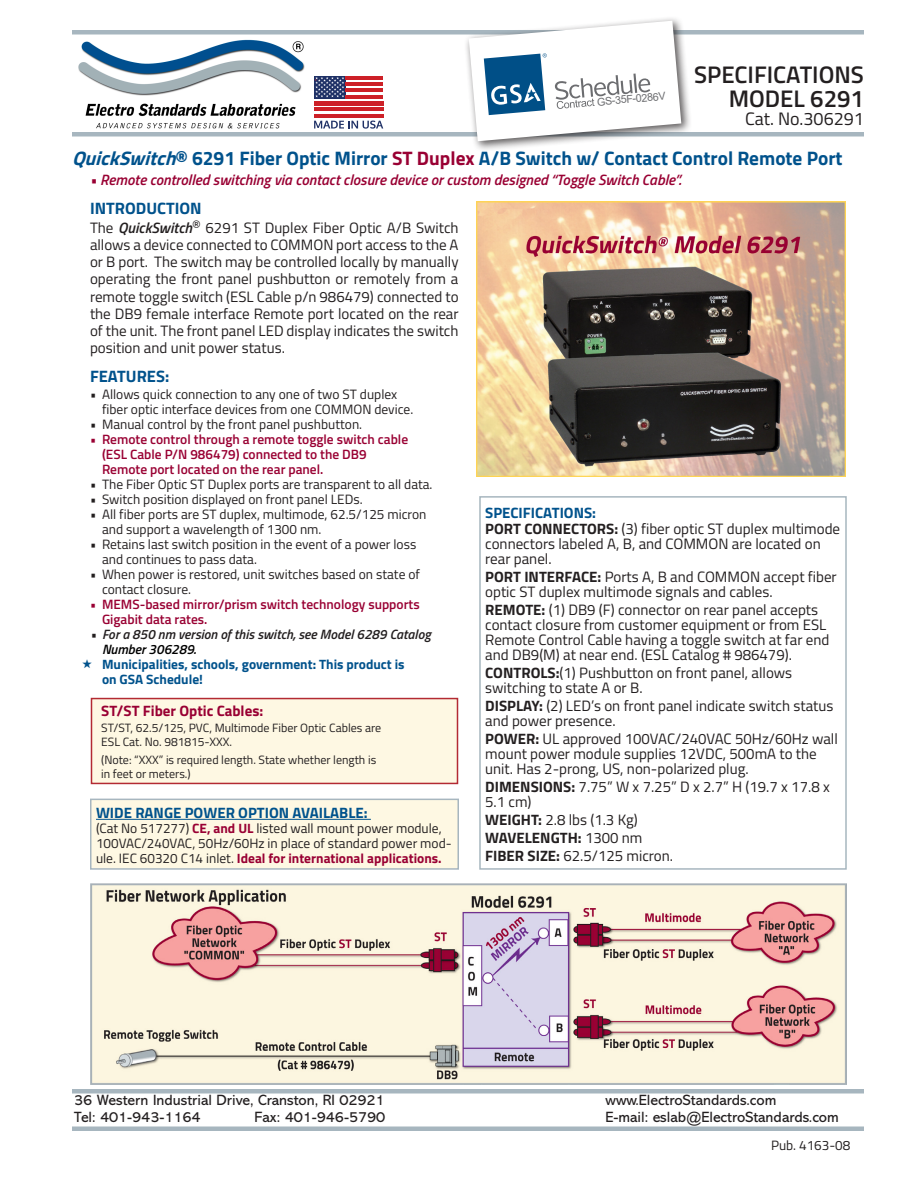
<style>
.page{position:relative;width:918px;height:1188px;background:#fff}
.page>*{position:absolute;margin:0;border:0;box-sizing:border-box;transform-origin:0 0}
.t1{font:600 24px "Titillium Web";color:#231f20}
.t2{font:700 19.5px "Titillium Web";color:#00528c}
.t3{font:18px "Titillium Web";color:#231f20}
.Body_Text_rj_blue_header{font:700 16.5px "Titillium Web";color:#00528c}
.insert_specs{font:15px/15px "Titillium Web";color:#231f20}
.Body_Text_rj{font:15px/17.2px "Titillium Web";color:#231f20;text-align:justify}
.t4{font:15px "Abadi MT Pro";color:#231f20}
.t5{font:italic 600 15px "Titillium Web";color:#903}
.paragraph_header{font:700 15px "Titillium Web";color:#00528c}
.Paragraph_Header_red{font:700 15px "Titillium Web";color:#903}
.insert_specs-2{font:700 15px "Titillium Web";color:#231f20}
.t6{font:13.5px/15px "Titillium Web";color:#231f20}
.t7{font:600 13.5px/15px "Titillium Web";color:#903}
.t8{font:italic 600 13.5px/15px "Titillium Web";color:#231f20}
.t9{font:700 13.5px/15.8px "Titillium Web";color:#00528c}
.insert_specs-3{font:12px/14.2px "Titillium Web";color:#231f20}
.t10{font:10.8px "Arial";color:#6c6d70}
.s1{font-style:italic}
.s2{color:#903}
.s3{font-weight:600;font-style:italic}
.s4{color:#000}
.s5{font-weight:700;color:#903}
.s6{font-weight:700}
.s7{font-weight:400}
</style>
<div class="page">
<div style="left:479px;top:496px;width:368px;height:374px;border:2px solid #a7b6bf"></div>
<div style="left:92px;top:699px;width:366px;height:84px;background:#fef8e3"></div>
<div style="left:91px;top:698px;width:367px;height:86px;border:2px solid #b32a33"></div>
<div style="left:91px;top:799px;width:367px;height:70px;background:#fef8e3"></div>
<hr style="left:96px;top:819px;width:275px;height:1px;background:#00528c">
<div style="left:90px;top:799px;width:369px;height:71px;border:2px solid #a7b6bf"></div>
<img style="left:477px;top:201px;width:369px;height:275px">
<img style="left:78px;top:39px;width:227px;height:90px">
<hr style="left:72px;top:30px;width:792px;height:4px;background:#a7b6bf">
<hr style="left:72px;top:132px;width:792px;height:4px;background:#a7b6bf">
<div style="left:72px;top:1126px;width:792px;height:5px;background:#a7b6bf"></div>
<div style="left:72px;top:1089px;width:792px;height:5px;background:#a7b6bf"></div>
<img style="left:90px;top:884px;width:757px;height:200px">
<div style="left:464px;top:16px;width:228px;height:136px;background:#231f20;opacity:.75"></div>
<svg style="left:469px;top:21px;width:212px;height:120px"></svg>
<svg style="left:314px;top:79px;width:69px;height:29px"></svg>
<div style="left:314px;top:76px;width:31px;height:22px;background:#1f3166"></div>
<svg style="left:315px;top:77px;width:29px;height:20px"></svg>
<hr style="left:345px;top:76px;width:38px;height:3px;background:#cd2027">
<hr style="left:345px;top:82px;width:38px;height:3px;background:#cd2027">
<hr style="left:345px;top:89px;width:38px;height:3px;background:#cd2027">
<hr style="left:345px;top:95px;width:38px;height:3px;background:#cd2027">
<div style="left:314px;top:101px;width:69px;height:5px;background:#cd2027"></div>
<hr style="left:314px;top:108px;width:69px;height:3px;background:#cd2027">
<hr style="left:314px;top:114px;width:69px;height:3px;background:#cd2027">
<svg style="left:314px;top:121px;width:69px;height:8px"></svg>
<p class="t10" style="left:596px;top:94px;width:70px;rotate:-5deg">GS-35F-0286V</p>
<p class="t1" style="left:694px;top:57px;width:171px">SPECIFICATIONS</p>
<p class="t1" style="left:729px;top:81px;width:137px">MODEL 6291</p>
<p class="t3" style="left:745px;top:106px;width:120px">Cat. No.306291</p>
<p class="t2" style="left:72px;top:143px;width:772px"><span class="s1">QuickSwitch</span>® 6291 Fiber Optic Mirror <span class="s2">ST Duplex</span> A/B Switch w/ Contact Control Remote Port</p>
<p class="Body_Text_rj_blue_header" style="left:90px;top:196px;width:113px">INTRODUCTION</p>
<p class="Body_Text_rj" style="left:90px;top:218px;width:370px">The <span class="s3">QuickSwitch</span><sup>®</sup> 6291 ST Duplex Fiber Optic A/B Switch allows a device connected to COMMON port access to the A or B port. The switch may be controlled locally by manually operating the front panel pushbutton or remotely from a remote toggle switch (ESL Cable p/n 986479) connected to the DB9 female interface Remote port located on the rear of the unit. The front panel LED display indicates the switch position and unit power status.</p>
<p class="t5" style="left:90px;top:168px;width:593px">• Remote controlled switching via contact closure device or custom designed “Toggle Switch Cable”.</p>
<p class="Body_Text_rj_blue_header" style="left:90px;top:364px;width:81px">FEATURES:</p>
<p class="t6" style="left:102px;top:386px;width:313px;text-indent:-12px">• Allows quick connection to any one of two ST duplex fiber optic interface devices from one COMMON device.</p>
<p class="t6" style="left:90px;top:416px;width:274px">• Manual control by the front panel pushbutton.</p>
<p class="t7" style="left:102px;top:431px;width:308px;text-indent:-12px">• Remote control through a remote toggle switch cable (ESL Cable P/N 986479) connected to the DB9<br>Remote port located on the rear panel.</p>
<p class="t6" style="left:90px;top:476px;width:344px">• The Fiber Optic ST Duplex ports are transparent to all data.</p>
<p class="t6" style="left:90px;top:491px;width:274px">• Switch position displayed on front panel LEDs.</p>
<p class="t6" style="left:102px;top:506px;width:326px;text-indent:-12px">• All fiber ports are ST duplex, multimode, 62.5/125 micron and support a wavelength of 1300 nm.</p>
<p class="t6" style="left:102px;top:536px;width:316px;text-indent:-12px">• Retains last switch position in the event of a power loss and continues to pass data.</p>
<p class="t6" style="left:102px;top:566px;width:320px;text-indent:-12px">• When power is restored, unit switches based on state of contact closure.</p>
<p class="t7" style="left:102px;top:596px;width:319px;text-indent:-12px">• MEMS-based mirror/prism switch technology supports<br>Gigabit data rates.</p>
<p class="t8" style="left:102px;top:626px;width:330px;text-indent:-12px">• For a 850 nm version of this switch, see Model 6289 Catalog<br><span class="s4">Number 306289.</span></p>
<p class="t9" style="left:102px;top:655px;width:304px">Municipalities, schools, government: This product is on GSA Schedule!</p>
<p class="Paragraph_Header_red" style="left:101px;top:700px;width:164px">ST/ST Fiber Optic Cables:</p>
<p class="insert_specs-3" style="left:101px;top:720px;width:281px">ST/ST, 62.5/125, PVC, Multimode Fiber Optic Cables are<br>ESL Cat. No. 981815-XXX.</p>
<p class="insert_specs-3" style="left:101px;top:752px;width:277px">(Note: “XXX” is required length. State whether length is in feet or meters.)</p>
<p class="paragraph_header" style="left:96px;top:801px;width:273px">WIDE RANGE POWER OPTION AVAILABLE:</p>
<p class="t6" style="left:96px;top:820px;width:357px">(Cat No 517277) <span class="s5">CE, and UL</span> listed wall mount power module,<br>100VAC/240VAC, 50Hz/60Hz in place of standard power mod&shy;ule. IEC 60320 C14 inlet. <span class="s5">Ideal for international applications.</span></p>
<p class="paragraph_header" style="left:485px;top:501px;width:112px">SPECIFICATIONS:</p>
<p class="insert_specs" style="left:485px;top:521px;width:356px"><span class="s6">PORT CONNECTORS:</span> (3) fiber optic ST duplex multimode connectors labeled A, B, and COMMON are located on rear panel.</p>
<p class="insert_specs" style="left:485px;top:569px;width:353px"><span class="s6">PORT INTERFACE:</span> Ports A, B and COMMON accept fiber optic ST duplex multimode signals and cables.</p>
<p class="insert_specs" style="left:485px;top:602px;width:346px"><span class="s6">REMOTE:</span> (1) DB9 (F) connector on rear panel accepts contact closure from customer equipment or from ESL Remote Control Cable having a toggle switch at far end and DB9(M) at near end. (ESL Catalog # 986479).</p>
<p class="insert_specs" style="left:485px;top:665px;width:309px"><span class="s6">CONTROLS:</span>(1) Pushbutton on front panel, allows switching to state A or B.</p>
<p class="insert_specs" style="left:485px;top:698px;width:350px"><span class="s6">DISPLAY:</span> (2) LED’s on front panel indicate switch status and power presence.</p>
<p class="insert_specs" style="left:485px;top:731px;width:354px"><span class="s6">POWER:</span> UL approved 100VAC/240VAC 50Hz/60Hz wall mount power module supplies 12VDC, 500mA to the unit. Has 2-prong, US, non-polarized plug.</p>
<p class="insert_specs" style="left:485px;top:779px;width:346px"><span class="s6">DIMENSIONS:</span> 7.75” W x 7.25” D x 2.7” H (19.7 x 17.8 x<br>5.1 cm)</p>
<p class="insert_specs" style="left:485px;top:812px;width:154px"><span class="s6">WEIGHT:</span> 2.8 lbs (1.3 Kg)</p>
<p class="insert_specs-2" style="left:485px;top:826px;width:159px">WAVELENGTH: <span class="s7">1300 nm</span></p>
<p class="insert_specs" style="left:485px;top:848px;width:189px"><span class="s6">FIBER SIZE:</span> 62.5/125 micron.</p>
<p class="t4" style="left:74px;top:1092px;width:312px">36 Western Industrial Drive, Cranston, RI 02921</p>
<p class="t4" style="left:606px;top:1092px;width:172px">www.ElectroStandards.com</p>
<p class="t4" style="left:74px;top:1109px;width:128px">Tel: 401-943-1164</p>
<p class="t4" style="left:254px;top:1109px;width:132px">Fax: 401-946-5790</p>
<p class="t4" style="left:606px;top:1109px;width:235px">E-mail: eslab@ElectroStandards.com</p>
<p class="t6" style="left:771px;top:1137px;width:81px">Pub. 4163-08</p>
</div>
